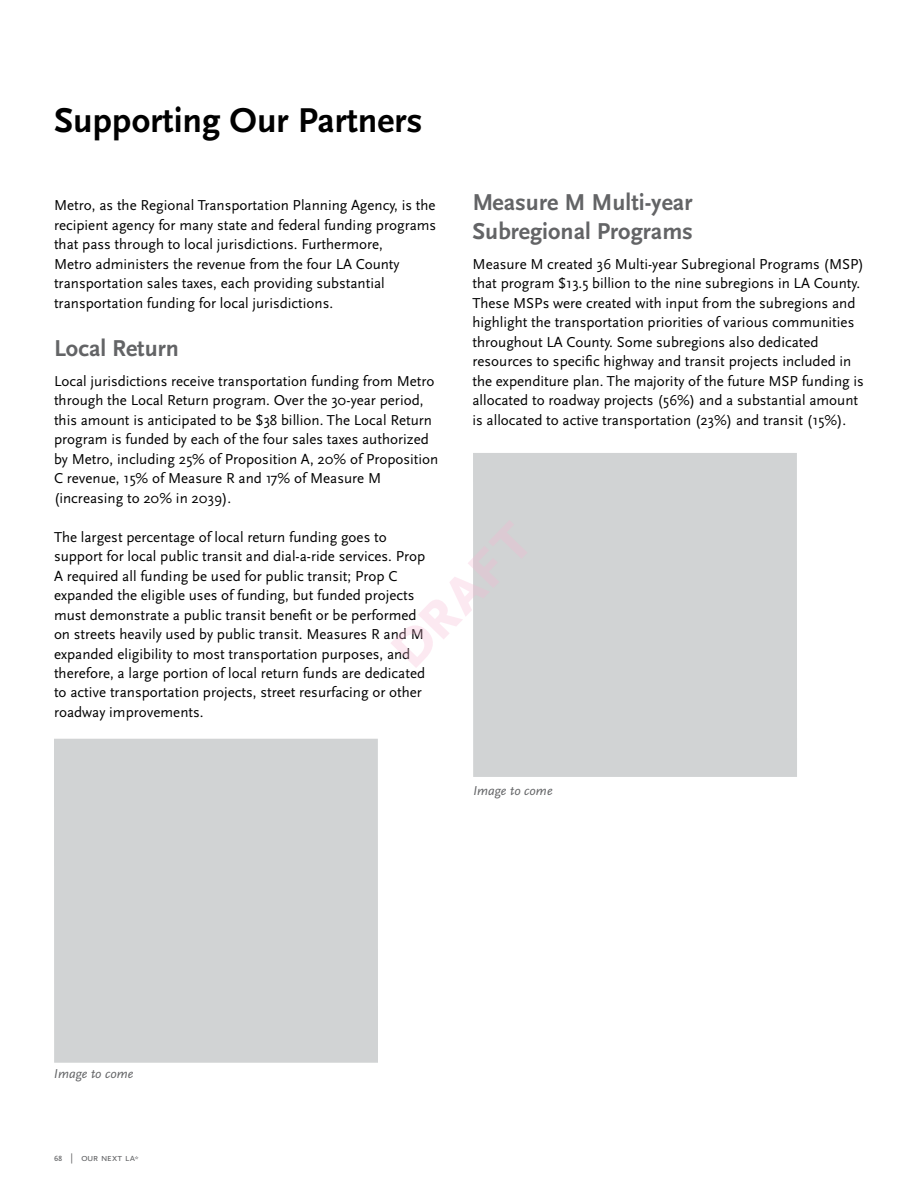
<style>
.page{position:relative;width:918px;height:1188px;background:#fff}
.page>*{position:absolute;margin:0;border:0;box-sizing:border-box;transform-origin:0 0}
.t1{font:700 36px "Scala Sans Pro";color:#000}
.t2{font:700 24px/29.2px "Scala Sans Pro";color:#636466}
.t3{font:15px/19.5px "Scala Sans Pro";color:#000}
.t4{font:italic 13.5px "Scala Sans Pro";color:#636466}
.t5{font:10.5px "Scala Sans Pro";letter-spacing:-.015em;color:#636466}
.s1{font-size:11.25px}
.s2{font-size:7.5px}
</style>
<div class="page">
<div style="left:473px;top:453px;width:324px;height:324px;background:#d1d3d4"></div>
<div style="left:54px;top:739px;width:324px;height:324px;background:#d1d3d4"></div>
<svg style="left:391px;top:521px;width:136px;height:147px"></svg>
<h1 class="t1" style="left:54px;top:100px;width:370px">Supporting Our Partners</h1>
<p class="t3" style="left:54px;top:195px;width:384px">Metro, as the Regional Transportation Planning Agency, is the recipient agency for many state and federal funding programs that pass through to local jurisdictions. Furthermore,<br>Metro administers the revenue from the four LA County transportation sales taxes, each providing substantial transportation funding for local jurisdictions.</p>
<h2 class="t2" style="left:54px;top:334px;width:126px">Local Return</h2>
<p class="t3" style="left:54px;top:371px;width:386px">Local jurisdictions receive transportation funding from Metro through the Local Return program. Over the 30-year period, this amount is anticipated to be $38 billion. The Local Return program is funded by each of the four sales taxes authorized by Metro, including 25% of Proposition A, 20% of Proposition C revenue, 15% of Measure R and 17% of Measure M (increasing to 20% in 2039).</p>
<p class="t3" style="left:54px;top:527px;width:373px">The largest percentage of local return funding goes to support for local public transit and dial-a-ride services. Prop A required all funding be used for public transit; Prop C expanded the eligible uses of funding, but funded projects must demonstrate a public transit benefit or be performed on streets heavily used by public transit. Measures R and M expanded eligibility to most transportation purposes, and therefore, a large portion of local return funds are dedicated to active transportation projects, street resurfacing or other roadway improvements.</p>
<h2 class="t2" style="left:472px;top:188px;width:222px">Measure M Multi-year<br>Subregional Programs</h2>
<p class="t3" style="left:472px;top:254px;width:393px">Measure M created 36 Multi-year Subregional Programs (MSP) that program $13.5 billion to the nine subregions in LA County.<br>These MSPs were created with input from the subregions and highlight the transportation priorities of various communities throughout LA County. Some subregions also dedicated resources to specific highway and transit projects included in the expenditure plan. The majority of the future MSP funding is allocated to roadway projects (56%) and a substantial amount is allocated to active transportation (23%) and transit (15%).</p>
<p class="t4" style="left:473px;top:783px;width:81px">Image to come</p>
<p class="t4" style="left:54px;top:1066px;width:81px">Image to come</p>
<p class="t5" style="left:54px;top:1152px;width:86px"><span class="s1">68</span> | our next la<span class="s2">*</span></p>
</div>
